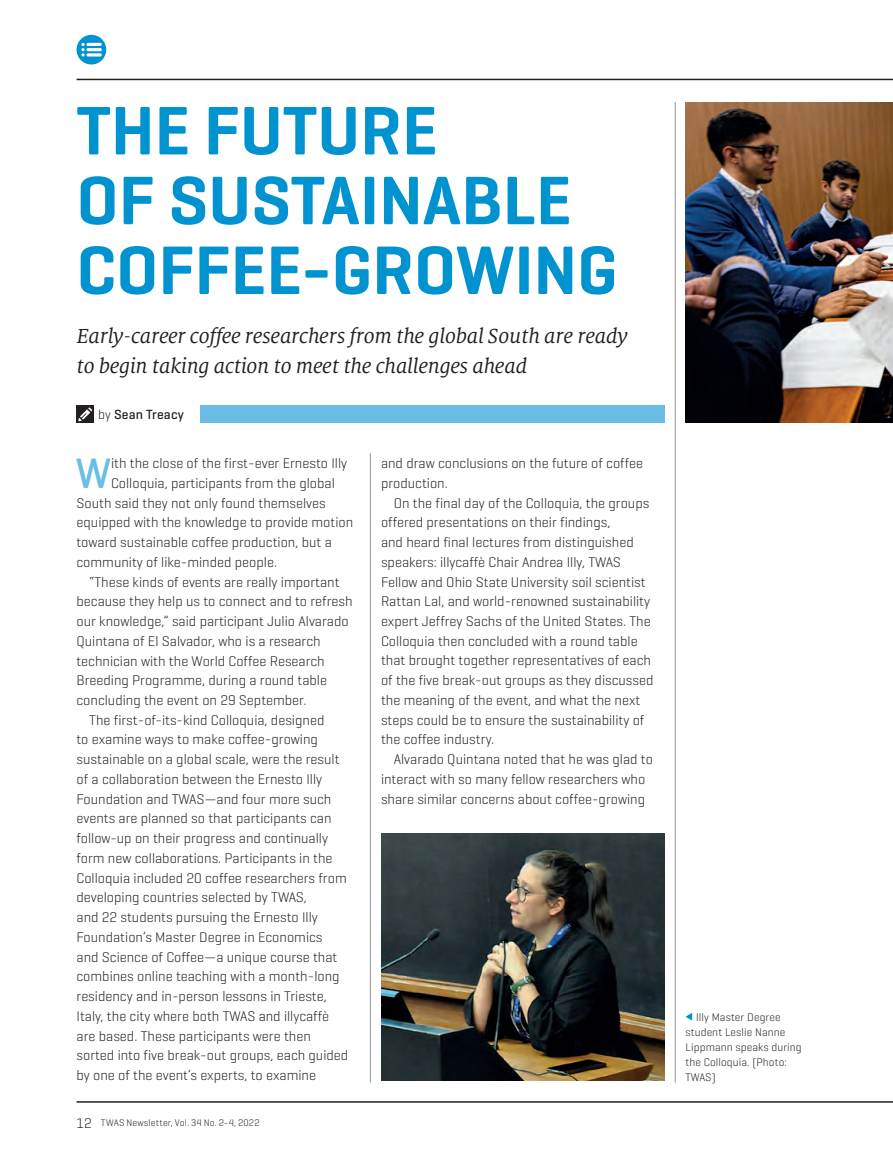
<style>
.page{position:relative;width:893px;height:1170px;background:#fff}
.page>*{position:absolute;margin:0;border:0;box-sizing:border-box;transform-origin:0 0}
.t1{font:600 69.75px/69.8px "Geogrotesque";color:#0093d0}
.t2{font:500 43.2px "Geogrotesque";color:#6bbde5}
.t3{font:italic 22.5px/30px "Milo Serif OT";letter-spacing:-.01em;color:#231f20}
.t4{font:300 14.25px/19.6px "Geogrotesque";color:#231f20}
.t5{font:500 13.5px "Geogrotesque";letter-spacing:.01em;color:#231f20}
.t6{font:300 11.25px/15px "Geogrotesque";letter-spacing:.01em;color:#231f20}
.t7{font:300 9.75px "Geogrotesque";letter-spacing:.02em;color:#231f20}
.s1{font-weight:300}
.s2{font-size:14.25px}
</style>
<div class="page">
<hr style="left:77px;top:79px;width:816px;height:1px;background:#231f20">
<div style="left:77px;top:35px;width:29px;height:29px;background:#0093d0;border-radius:50%"></div>
<hr style="left:77px;top:1101px;width:816px;height:1px;background:#231f20">
<hr style="left:370px;top:453px;width:1px;height:629px;background:#939598">
<hr style="left:675px;top:102px;width:1px;height:980px;background:#939598">
<svg style="left:81px;top:43px;width:21px;height:13px"></svg>
<div style="left:200px;top:406px;width:464px;height:17px;background:#6bbde5"></div>
<svg style="left:685px;top:1013px;width:7px;height:7px"></svg>
<div style="left:77px;top:406px;width:17px;height:17px;background:#231f20"></div>
<svg style="left:78px;top:407px;width:14px;height:14px"></svg>
<img style="left:686px;top:102px;width:207px;height:321px">
<img style="left:381px;top:833px;width:283px;height:247px">
<h1 class="t1" style="left:77px;top:95px;width:543px">THE FUTURE<br>OF SUSTAINABLE<br>COFFEE-GROWING</h1>
<h3 class="t3" style="left:77px;top:321px;width:553px">Early-career coffee researchers from the global South are ready to begin taking action to meet the challenges ahead</h3>
<p class="t5" style="left:98px;top:406px;width:87px"><span class="s1">by</span> Sean Treacy</p>
<h2 class="t2" style="left:76px;top:446px;width:37px">W</h2>
<p class="t4" style="left:111px;top:453px;width:238px">ith the close of the first-ever Ernesto Illy</p>
<p class="t4" style="left:111px;top:473px;width:225px">Colloquia, participants from the global</p>
<p class="t4" style="left:77px;top:492px;width:251px">South said they not only found themselves</p>
<p class="t4" style="left:77px;top:512px;width:278px">equipped with the knowledge to provide motion</p>
<p class="t4" style="left:77px;top:532px;width:257px">toward sustainable coffee production, but a</p>
<p class="t4" style="left:77px;top:551px;width:202px">community of like-minded people.</p>
<p class="t4" style="left:89px;top:571px;width:252px">“These kinds of events are really important</p>
<p class="t4" style="left:77px;top:591px;width:277px">because they help us to connect and to refresh</p>
<p class="t4" style="left:77px;top:611px;width:274px">our knowledge,” said participant Julio Alvarado</p>
<p class="t4" style="left:77px;top:630px;width:246px">Quintana of El Salvador, who is a research</p>
<p class="t4" style="left:77px;top:650px;width:250px">technician with the World Coffee Research</p>
<p class="t4" style="left:77px;top:670px;width:252px">Breeding Programme, during a round table</p>
<p class="t4" style="left:77px;top:689px;width:231px">concluding the event on 29 September.</p>
<p class="t4" style="left:89px;top:709px;width:237px">The first-of-its-kind Colloquia, designed</p>
<p class="t4" style="left:77px;top:729px;width:243px">to examine ways to make coffee-growing</p>
<p class="t4" style="left:77px;top:749px;width:265px">sustainable on a global scale, were the result</p>
<p class="t4" style="left:77px;top:768px;width:247px">of a collaboration between the Ernesto Illy</p>
<p class="t4" style="left:77px;top:788px;width:256px">Foundation and TWAS—and four more such</p>
<p class="t4" style="left:77px;top:808px;width:257px">events are planned so that participants can</p>
<p class="t4" style="left:77px;top:828px;width:253px">follow-up on their progress and continually</p>
<p class="t4" style="left:77px;top:847px;width:257px">form new collaborations. Participants in the</p>
<p class="t4" style="left:77px;top:867px;width:272px">Colloquia included 20 coffee researchers from</p>
<p class="t4" style="left:77px;top:887px;width:232px">developing countries selected by TWAS,</p>
<p class="t4" style="left:77px;top:906px;width:243px">and 22 students pursuing the Ernesto Illy</p>
<p class="t4" style="left:77px;top:926px;width:247px">Foundation’s Master Degree in Economics</p>
<p class="t4" style="left:77px;top:946px;width:262px">and Science of Coffee—a unique course that</p>
<p class="t4" style="left:77px;top:966px;width:265px">combines online teaching with a month-long</p>
<p class="t4" style="left:77px;top:985px;width:252px">residency and in-person lessons in Trieste,</p>
<p class="t4" style="left:77px;top:1005px;width:254px">Italy, the city where both TWAS and illycaffè</p>
<p class="t4" style="left:77px;top:1025px;width:236px">are based. These participants were then</p>
<p class="t4" style="left:77px;top:1044px;width:273px">sorted into five break-out groups, each guided</p>
<p class="t4" style="left:77px;top:1064px;width:241px">by one of the event’s experts, to examine</p>
<p class="t7" style="left:77px;top:1116px;width:185px"><span class="s2">12</span> TWAS Newsletter, Vol. 34 No. 2-4, 2022</p>
<p class="t4" style="left:381px;top:453px;width:264px">and draw conclusions on the future of coffee production.</p>
<p class="t4" style="left:381px;top:492px;width:274px;text-indent:13px">On the final day of the Colloquia, the groups offered presentations on their findings,<br>and heard final lectures from distinguished speakers: illycaffè Chair Andrea Illy, TWAS Fellow and Ohio State University soil scientist Rattan Lal, and world-renowned sustainability expert Jeffrey Sachs of the United States. The Colloquia then concluded with a round table that brought together representatives of each of the five break-out groups as they discussed the meaning of the event, and what the next steps could be to ensure the sustainability of the coffee industry.</p>
<p class="t4" style="left:381px;top:749px;width:273px;text-indent:13px">Alvarado Quintana noted that he was glad to interact with so many fellow researchers who share similar concerns about coffee-growing</p>
<p class="t6" style="left:685px;top:1008px;width:118px;text-indent:11px">Illy Master Degree student Leslie Nanne<br>Lippmann speaks during the Colloquia. (Photo:<br>TWAS)</p>
</div>
